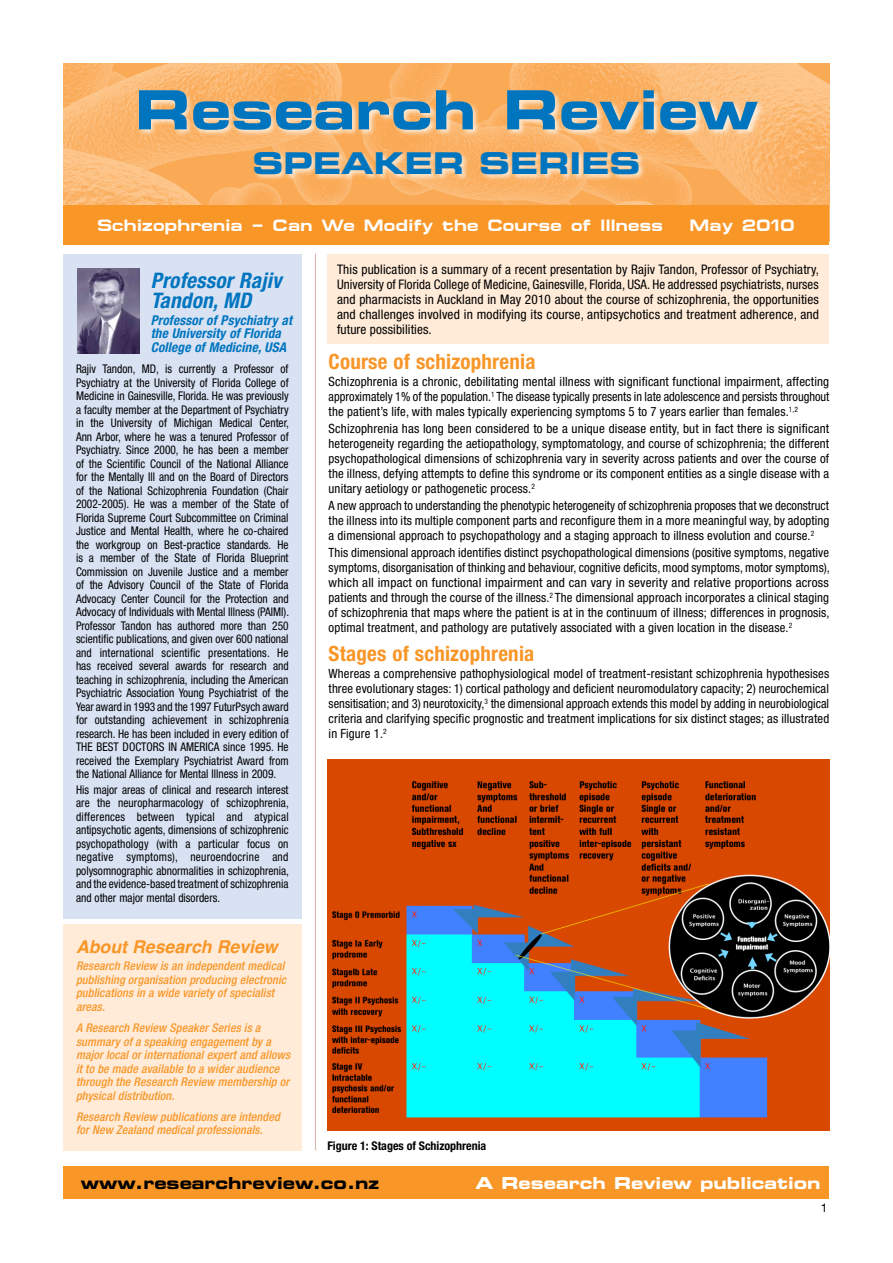
<style>
.page{position:relative;width:893px;height:1263px;background:#fff}
.page>*{position:absolute;margin:0;border:0;box-sizing:border-box;transform-origin:0 0}
.t1{font:54px "Eurostile Bold Extended Two";color:#0075bf}
.t2{font:30px "Eurostile Bold Extended Two";color:#0075bf}
.t3{font:italic 700 condensed 21.45px/19.5px "Helvetica Neue LT Pro";letter-spacing:.01em;color:#0075bf}
.t4{font:700 condensed 21px "Helvetica Neue LT Pro";letter-spacing:.01em;color:#f89628}
.t5{font:italic 700 17.7px "Helvetica";color:#f89628}
.t6{font:700 16.5px "Micro Extended";letter-spacing:.02em;color:#fff}
.t7{font:16.5px "Eurostile Bold Extended Two";color:#fff}
.t8{font:16.5px "Eurostile Bold Extended Two";color:#000}
.t9{font:italic 700 condensed 13.5px/13.5px "Helvetica Neue LT Pro";letter-spacing:.01em;color:#0075bf}
.t10{font:condensed 13.2px/15px "Helvetica Neue LT Pro";letter-spacing:.01em;color:#000;text-align:justify}
.t11{font:condensed 12.75px/15px "Helvetica Neue LT Pro";letter-spacing:.01em;color:#000;text-align:justify}
.t12{font:condensed 12px/13.5px "Helvetica Neue LT Pro";color:#000;text-align:justify;scale:.95 1}
.t13{font:italic 500 condensed 12px/13.5px "Helvetica Neue LT Pro";letter-spacing:.01em;color:#f89628}
.t14{font:700 condensed 12px "Helvetica Neue LT Pro";color:#000}
.t15{font:12px "Helvetica Neue LT Pro";color:#000}
</style>
<div class="page">
<div style="left:327px;top:254px;width:502px;height:89px;background:#ffebd8"></div>
<img style="left:64px;top:64px;width:765px;height:141px">
<div style="left:64px;top:1166px;width:765px;height:33px;background:#f89628"></div>
<div style="left:64px;top:205px;width:765px;height:39px;background:#f89628"></div>
<div style="left:137px;top:89px;width:628px;height:93px;background:#fff;opacity:.7"></div>
<hr style="left:315px;top:254px;width:1px;height:896px;background:#dab1a1">
<div style="left:64px;top:254px;width:238px;height:665px;background:#d8e2f3"></div>
<div style="left:64px;top:924px;width:238px;height:226px;background:#ffebd8"></div>
<img style="left:77px;top:269px;width:62px;height:84px">
<img style="left:327px;top:759px;width:502px;height:372px">
<h1 class="t1" style="left:135px;top:72px;width:625px">Research Review</h1>
<h2 class="t2" style="left:252px;top:142px;width:390px">SPEAKER SERIES</h2>
<p class="t6" style="left:97px;top:216px;width:567px">Schizophrenia – Can We Modify the Course of Illness</p>
<p class="t6" style="left:690px;top:216px;width:106px">May 2010</p>
<h3 class="t3" style="left:151px;top:271px;width:132px">Professor Rajiv<br>Tandon, MD</h3>
<p class="t9" style="left:151px;top:313px;width:143px">Professor of Psychiatry at the University of Florida<br>College of Medicine, USA</p>
<p class="t12" style="left:76px;top:362px;width:226px">Rajiv Tandon, MD, is currently a Professor of Psychiatry at the University of Florida College of Medicine in Gainesville, Florida. He was previously a faculty member at the Department of Psychiatry in the University of Michigan Medical Center, Ann Arbor, where he was a tenured Professor of Psychiatry. Since 2000, he has been a member of the Scientific Council of the National Alliance for the Mentally Ill and on the Board of Directors of the National Schizophrenia Foundation (Chair 2002-2005). He was a member of the State of Florida Supreme Court Subcommittee on Criminal Justice and Mental Health, where he co-chaired the workgroup on Best-practice standards. He is a member of the State of Florida Blueprint Commission on Juvenile Justice and a member of the Advisory Council of the State of Florida Advocacy Center Council for the Protection and Advocacy of Individuals with Mental Illness (PAIMI).<br>Professor Tandon has authored more than 250 scientific publications, and given over 600 national and international scientific presentations. He has received several awards for research and teaching in schizophrenia, including the American Psychiatric Association Young Psychiatrist of the Year award in 1993 and the 1997 FuturPsych award for outstanding achievement in schizophrenia research. He has been included in every edition of THE BEST DOCTORS IN AMERICA since 1995. He received the Exemplary Psychiatrist Award from the National Alliance for Mental Illness in 2009.</p>
<p class="t12" style="left:76px;top:783px;width:226px">His major areas of clinical and research interest are the neuropharmacology of schizophrenia, differences between typical and atypical antipsychotic agents, dimensions of schizophrenic psychopathology (with a particular focus on negative symptoms), neuroendocrine and polysomnographic abnormalities in schizophrenia, and the evidence-based treatment of schizophrenia and other major mental disorders.</p>
<h3 class="t5" style="left:76px;top:932px;width:203px">About Research Review</h3>
<p class="t13" style="left:76px;top:959px;width:212px">Research Review is an independent medical publishing organisation producing electronic publications in a wide variety of specialist areas.</p>
<p class="t13" style="left:76px;top:1021px;width:216px">A Research Review Speaker Series is a summary of a speaking engagement by a major local or international expert and allows it to be made available to a wider audience through the Research Review membership or physical distribution.</p>
<p class="t13" style="left:76px;top:1110px;width:205px">Research Review publications are intended for New Zealand medical professionals.</p>
<p class="t10" style="left:337px;top:262px;width:484px">This publication is a summary of a recent presentation by Rajiv Tandon, Professor of Psychiatry, University of Florida College of Medicine, Gainesville, Florida, USA. He addressed psychiatrists, nurses and pharmacists in Auckland in May 2010 about the course of schizophrenia, the opportunities and challenges involved in modifying its course, antipsychotics and treatment adherence, and future possibilities.</p>
<h3 class="t4" style="left:329px;top:349px;width:208px">Course of schizophrenia</h3>
<p class="t11" style="left:329px;top:374px;width:502px">Schizophrenia is a chronic, debilitating mental illness with significant functional impairment, affecting approximately 1% of the population.<sup>1</sup> The disease typically presents in late adolescence and persists throughout the patient’s life, with males typically experiencing symptoms 5 to 7 years earlier than females.<sup>1,2</sup></p>
<p class="t11" style="left:329px;top:421px;width:502px">Schizophrenia has long been considered to be a unique disease entity, but in fact there is significant heterogeneity regarding the aetiopathology, symptomatology, and course of schizophrenia; the different psychopathological dimensions of schizophrenia vary in severity across patients and over the course of the illness, defying attempts to define this syndrome or its component entities as a single disease with a unitary aetiology or pathogenetic process.<sup>2</sup></p>
<p class="t11" style="left:329px;top:498px;width:502px">A new approach to understanding the phenotypic heterogeneity of schizophrenia proposes that we deconstruct the illness into its multiple component parts and reconfigure them in a more meaningful way, by adopting a dimensional approach to psychopathology and a staging approach to illness evolution and course.<sup>2</sup></p>
<p class="t11" style="left:329px;top:545px;width:503px">This dimensional approach identifies distinct psychopathological dimensions (positive symptoms, negative symptoms, disorganisation of thinking and behaviour, cognitive deficits, mood symptoms, motor symptoms), which all impact on functional impairment and can vary in severity and relative proportions across patients and through the course of the illness.<sup>2</sup> The dimensional approach incorporates a clinical staging of schizophrenia that maps where the patient is at in the continuum of illness; differences in prognosis, optimal treatment, and pathology are putatively associated with a given location in the disease.<sup>2</sup></p>
<h3 class="t4" style="left:329px;top:641px;width:207px">Stages of schizophrenia</h3>
<p class="t11" style="left:329px;top:666px;width:502px">Whereas a comprehensive pathophysiological model of treatment-resistant schizophrenia hypothesises three evolutionary stages: 1) cortical pathology and deficient neuromodulatory capacity; 2) neurochemical sensitisation; and 3) neurotoxicity,<sup>3</sup> the dimensional approach extends this model by adding in neurobiological criteria and clarifying specific prognostic and treatment implications for six distinct stages; as illustrated in Figure 1.<sup>2</sup></p>
<p class="t14" style="left:327px;top:1139px;width:160px">Figure 1: Stages of Schizophrenia</p>
<p class="t8" style="left:81px;top:1172px;width:300px">www.researchreview.co.nz</p>
<p class="t7" style="left:475px;top:1172px;width:347px">A Research Review publication</p>
<p class="t15" style="left:821px;top:1200px;width:8px">1</p>
</div>
